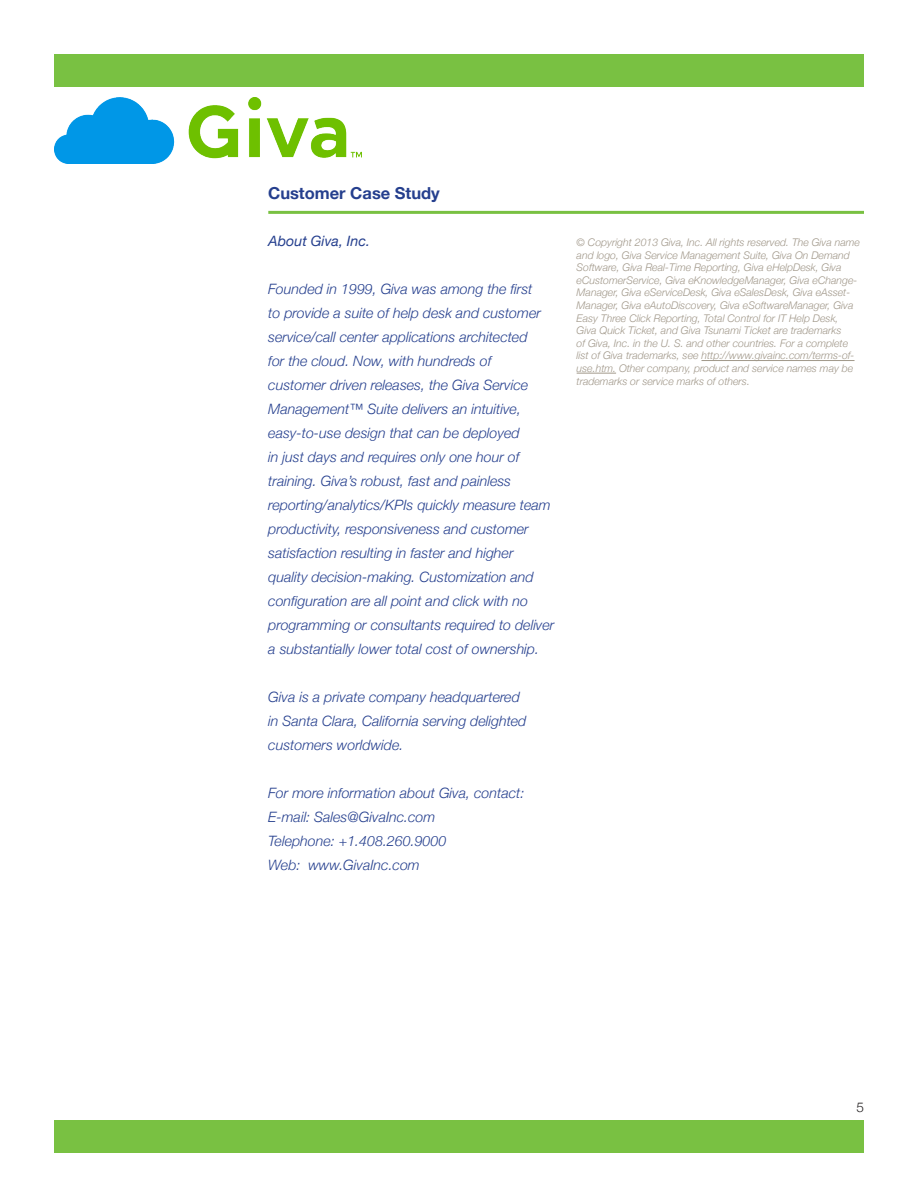
<style>
.page{position:relative;width:918px;height:1188px;background:#fff}
.page>*{position:absolute;margin:0;border:0;box-sizing:border-box;transform-origin:0 0}
.t1{font:700 16.5px "Helvetica Neue";color:#253f8e}
.t2{font:italic 300 14.25px/24px "Helvetica Neue";color:#253f8e}
.t3{font:italic 14.25px "Helvetica Neue";color:#253f8e}
.t4{font:300 13.5px "Helvetica Neue";color:#231f20}
.t5{font:italic 300 10.5px/12.6px "Helvetica Neue";color:#a1988a}
</style>
<div class="page">
<div style="left:54px;top:54px;width:810px;height:33px;background:#79c142"></div>
<hr style="left:268px;top:211px;width:596px;height:3px;background:#79c142">
<div style="left:54px;top:1120px;width:810px;height:33px;background:#79c142"></div>
<hr style="left:701px;top:360px;width:154px;height:1px;background:#a1988a">
<hr style="left:577px;top:373px;width:39px;height:1px;background:#a1988a">
<img style="left:54px;top:97px;width:307px;height:66px">
<p class="t1" style="left:268px;top:183px;width:173px">Customer Case Study</p>
<p class="t3" style="left:268px;top:232px;width:103px">About Giva, Inc.</p>
<p class="t2" style="left:268px;top:277px;width:288px">Founded in 1999, Giva was among the first<br>to provide a suite of help desk and customer service/call center applications architected<br>for the cloud. Now, with hundreds of<br>customer driven releases, the Giva Service Management™ Suite delivers an intuitive, easy-to-use design that can be deployed<br>in just days and requires only one hour of training. Giva’s robust, fast and painless reporting/analytics/KPIs quickly measure team productivity, responsiveness and customer satisfaction resulting in faster and higher quality decision-making. Customization and configuration are all point and click with no programming or consultants required to deliver a substantially lower total cost of ownership.</p>
<p class="t2" style="left:268px;top:685px;width:260px">Giva is a private company headquartered in Santa Clara, California serving delighted customers worldwide.</p>
<p class="t2" style="left:268px;top:781px;width:258px">For more information about Giva, contact:<br>E-mail: Sales@GivaInc.com<br>Telephone: +1.408.260.9000<br>Web: www.GivaInc.com</p>
<p class="t5" style="left:577px;top:236px;width:285px">© Copyright 2013 Giva, Inc. All rights reserved. The Giva name and logo, Giva Service Management Suite, Giva On Demand Software, Giva Real-Time Reporting, Giva eHelpDesk, Giva eCustomerService, Giva eKnowledgeManager, Giva eChange-Manager, Giva eServiceDesk, Giva eSalesDesk, Giva eAsset-Manager, Giva eAutoDiscovery, Giva eSoftwareManager, Giva Easy Three Click Reporting, Total Control for IT Help Desk, Giva Quick Ticket, and Giva Tsunami Ticket are trademarks<br>of Giva, Inc. in the U. S. and other countries. For a complete list of Giva trademarks, see http://www.givainc.com/terms-of&shy;use.htm. Other company, product and service names may be trademarks or service marks of others.</p>
<p class="t4" style="left:856px;top:1099px;width:9px">5</p>
</div>
